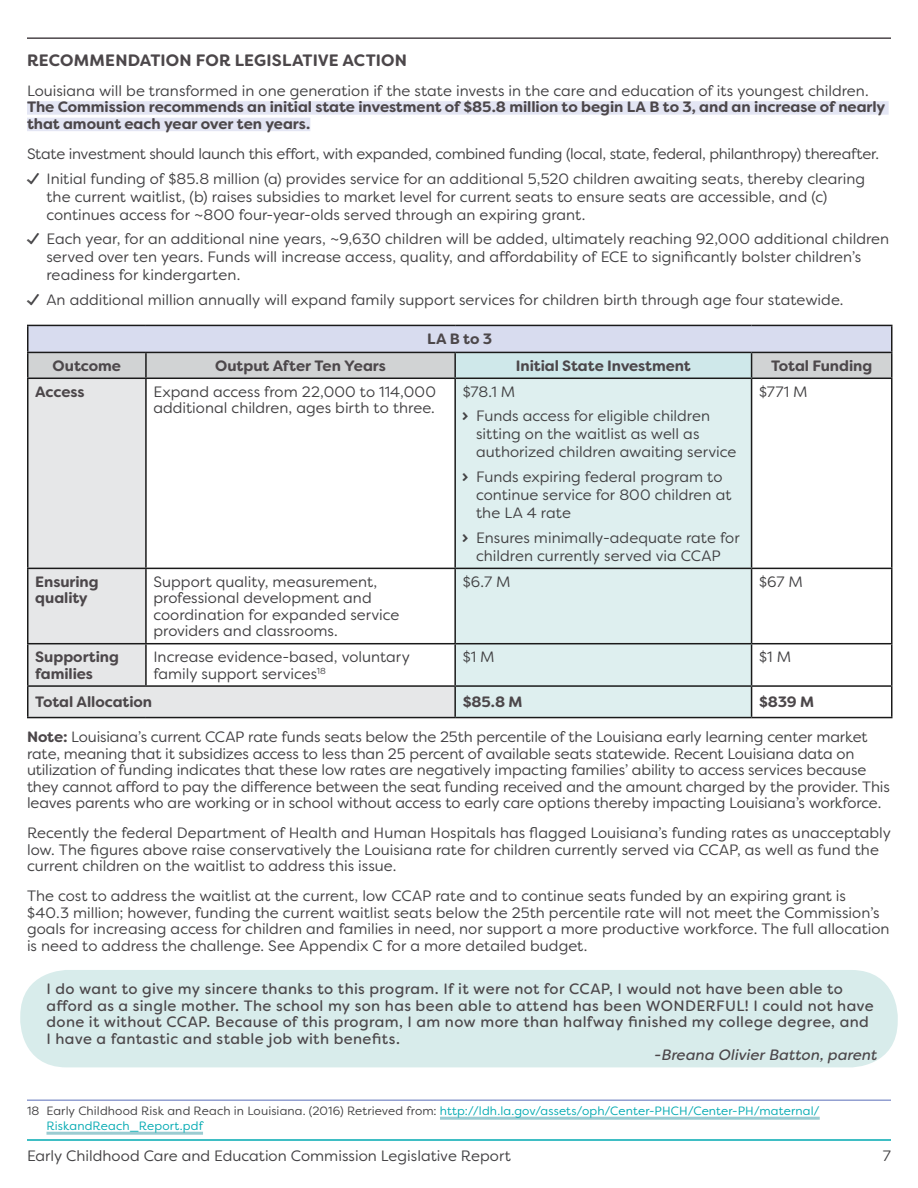
<style>
.page{position:relative;width:918px;height:1188px;background:#fff}
.page>*{position:absolute;margin:0;border:0;box-sizing:border-box;transform-origin:0 0}
.Subhead{font:700 16.5px "Filson Soft";letter-spacing:.01em;color:#4c474a}
.Body{font:15px/16.5px "Filson Soft";color:#414042}
.Body-2{font:700 15px/16.5px "Filson Soft";letter-spacing:-.005em;color:#4c474a}
.Quotes{font:15px/16.5px "Filson Soft";letter-spacing:.025em;color:#4c474a}
.Call_Out{font:italic 15px "Filson Soft";letter-spacing:.005em;color:#4c474a}
.Footnote{font:12px/15px "Filson Soft";letter-spacing:.01em;color:#00a9b1}
.s1{font-weight:400;color:#414042}
.s2{font-family:"Le Osler Stamp Icon"}
.s3{font-family:"Le Osler Stamp"}
.s4{font-weight:700;color:#4c474a}
.s5{color:#414042}
</style>
<div class="page">
<hr style="left:27px;top:1139px;width:864px;height:2px;background:#00a9b1">
<hr style="left:27px;top:37px;width:864px;height:2px;background:#4c474a">
<div style="left:27px;top:101px;width:862px;height:14px;background:#e4e6f4"></div>
<div style="left:27px;top:118px;width:283px;height:13px;background:#e4e6f4"></div>
<div style="left:20px;top:970px;width:878px;height:97px;background:#d8eceb;border-radius:46px"></div>
<svg style="left:28px;top:379px;width:426px;height:338px"></svg>
<div style="left:456px;top:379px;width:295px;height:338px;background:#deefef"></div>
<hr style="left:27px;top:325px;width:119px;height:1px;background:#1a1a1a">
<hr style="left:146px;top:325px;width:309px;height:1px;background:#1a1a1a">
<hr style="left:455px;top:325px;width:297px;height:1px;background:#1a1a1a">
<hr style="left:752px;top:325px;width:141px;height:1px;background:#1a1a1a">
<hr style="left:752px;top:352px;width:141px;height:1px;background:#1a1a1a">
<svg style="left:27px;top:326px;width:865px;height:52px;background:#cbd2db"></svg>
<hr style="left:27px;top:378px;width:119px;height:1px;background:#1a1a1a">
<hr style="left:27px;top:379px;width:1px;height:189px;background:#1a1a1a">
<hr style="left:146px;top:378px;width:309px;height:1px;background:#1a1a1a">
<hr style="left:145px;top:379px;width:2px;height:189px;background:#1a1a1a">
<hr style="left:455px;top:378px;width:297px;height:1px;background:#1a1a1a">
<hr style="left:454px;top:379px;width:2px;height:189px;background:#1a1a1a">
<hr style="left:752px;top:378px;width:141px;height:1px;background:#1a1a1a">
<hr style="left:751px;top:379px;width:1px;height:189px;background:#1a1a1a">
<hr style="left:891px;top:379px;width:1px;height:189px;background:#1a1a1a">
<hr style="left:27px;top:568px;width:119px;height:1px;background:#1a1a1a">
<hr style="left:27px;top:569px;width:1px;height:74px;background:#1a1a1a">
<hr style="left:146px;top:568px;width:309px;height:1px;background:#1a1a1a">
<hr style="left:145px;top:569px;width:2px;height:74px;background:#1a1a1a">
<hr style="left:455px;top:568px;width:297px;height:1px;background:#1a1a1a">
<hr style="left:454px;top:569px;width:2px;height:74px;background:#1a1a1a">
<hr style="left:752px;top:568px;width:141px;height:1px;background:#1a1a1a">
<hr style="left:751px;top:569px;width:1px;height:74px;background:#1a1a1a">
<hr style="left:891px;top:569px;width:1px;height:74px;background:#1a1a1a">
<hr style="left:27px;top:643px;width:119px;height:1px;background:#1a1a1a">
<hr style="left:27px;top:644px;width:1px;height:41px;background:#1a1a1a">
<hr style="left:146px;top:643px;width:309px;height:1px;background:#1a1a1a">
<hr style="left:145px;top:644px;width:2px;height:41px;background:#1a1a1a">
<hr style="left:455px;top:643px;width:297px;height:1px;background:#1a1a1a">
<hr style="left:454px;top:644px;width:2px;height:41px;background:#1a1a1a">
<hr style="left:752px;top:643px;width:141px;height:1px;background:#1a1a1a">
<hr style="left:751px;top:644px;width:1px;height:41px;background:#1a1a1a">
<hr style="left:891px;top:644px;width:1px;height:41px;background:#1a1a1a">
<hr style="left:27px;top:685px;width:119px;height:2px;background:#1a1a1a">
<hr style="left:27px;top:687px;width:1px;height:30px;background:#1a1a1a">
<hr style="left:146px;top:685px;width:309px;height:2px;background:#1a1a1a">
<hr style="left:455px;top:685px;width:297px;height:2px;background:#1a1a1a">
<hr style="left:454px;top:687px;width:2px;height:30px;background:#1a1a1a">
<hr style="left:752px;top:685px;width:141px;height:2px;background:#1a1a1a">
<hr style="left:751px;top:687px;width:1px;height:30px;background:#1a1a1a">
<hr style="left:891px;top:687px;width:1px;height:30px;background:#1a1a1a">
<hr style="left:27px;top:717px;width:119px;height:1px;background:#1a1a1a">
<hr style="left:146px;top:717px;width:309px;height:1px;background:#1a1a1a">
<hr style="left:455px;top:717px;width:297px;height:1px;background:#1a1a1a">
<hr style="left:752px;top:717px;width:141px;height:1px;background:#1a1a1a">
<hr style="left:27px;top:1099px;width:864px;height:2px;background:#909ed0">
<hr style="left:440px;top:1117px;width:380px;height:3px;background:#9bccd2">
<hr style="left:46px;top:1132px;width:157px;height:3px;background:#9bccd2">
<p class="Subhead" style="left:27px;top:50px;width:381px">RECOMMENDATION FOR LEGISLATIVE ACTION</p>
<p class="Body-2" style="left:27px;top:82px;width:860px"><span class="s1">Louisiana will be transformed in one generation if the state invests in the care and education of its youngest children.<br></span>The Commission recommends an initial state investment of $85.8 million to begin LA B to 3, and an increase of nearly that amount each year over ten years.</p>
<p class="Body" style="left:27px;top:145px;width:853px">State investment should launch this effort, with expanded, combined funding (local, state, federal, philanthropy) thereafter.</p>
<p class="Body" style="left:46px;top:169px;width:820px;line-height:18px;text-indent:-20px"><span class="s2">¿</span> Initial funding of $85.8 million (a) provides service for an additional 5,520 children awaiting seats, thereby clearing the current waitlist, (b) raises subsidies to market level for current seats to ensure seats are accessible, and (c) continues access for ~800 four-year-olds served through an expiring grant.</p>
<p class="Body" style="left:46px;top:230px;width:844px;line-height:18px;text-indent:-20px"><span class="s2">¿</span> Each year, for an additional nine years, ~9,630 children will be added, ultimately reaching 92,000 additional children served over ten years. Funds will increase access, quality, and affordability of ECE to significantly bolster children’s readiness for kindergarten.</p>
<p class="Body" style="left:27px;top:292px;width:818px"><span class="s2">¿</span> An additional million annually will expand family support services for children birth through age four statewide.</p>
<p class="Body-2" style="left:427px;top:331px;width:66px">LA B to 3</p>
<p class="Body-2" style="left:53px;top:357px;width:70px">Outcome</p>
<p class="Body-2" style="left:215px;top:357px;width:172px">Output After Ten Years</p>
<p class="Body-2" style="left:516px;top:357px;width:176px">Initial State Investment</p>
<p class="Body-2" style="left:771px;top:357px;width:103px">Total Funding</p>
<p class="Body-2" style="left:35px;top:383px;width:51px">Access</p>
<p class="Body" style="left:153px;top:383px;width:284px">Expand access from 22,000 to 114,000 additional children, ages birth to three.</p>
<p class="Body" style="left:463px;top:383px;width:54px">$78.1 M</p>
<p class="Body" style="left:759px;top:383px;width:50px">$771 M</p>
<p class="Body" style="left:476px;top:407px;width:262px;line-height:18px;text-indent:-14px"><span class="s3">›</span> Funds access for eligible children sitting on the waitlist as well as authorized children awaiting service</p>
<p class="Body" style="left:476px;top:468px;width:257px;line-height:18px;text-indent:-14px"><span class="s3">›</span> Funds expiring federal program to continue service for 800 children at the LA 4 rate</p>
<p class="Body" style="left:463px;top:529px;width:279px;line-height:18px;text-align:center"><span class="s3">›</span> Ensures minimally-adequate rate for children currently served via CCAP</p>
<p class="Body-2" style="left:35px;top:573px;width:65px">Ensuring quality</p>
<p class="Body" style="left:153px;top:573px;width:248px">Support quality, measurement, professional development and coordination for expanded service providers and classrooms.</p>
<p class="Body" style="left:463px;top:573px;width:49px">$6.7 M</p>
<p class="Body" style="left:759px;top:573px;width:45px">$67 M</p>
<p class="Body-2" style="left:35px;top:649px;width:85px">Supporting families</p>
<p class="Body" style="left:153px;top:648px;width:258px">Increase evidence-based, voluntary family support services<sup>18</sup></p>
<p class="Body" style="left:463px;top:648px;width:34px">$1 M</p>
<p class="Body" style="left:759px;top:648px;width:34px">$1 M</p>
<p class="Body-2" style="left:35px;top:694px;width:118px">Total Allocation</p>
<p class="Body-2" style="left:463px;top:694px;width:61px">$85.8 M</p>
<p class="Body-2" style="left:759px;top:694px;width:57px">$839 M</p>
<p class="Body" style="left:27px;top:729px;width:864px"><span class="s4">Note:</span> Louisiana’s current CCAP rate funds seats below the 25th percentile of the Louisiana early learning center market rate, meaning that it subsidizes access to less than 25 percent of available seats statewide. Recent Louisiana data on utilization of funding indicates that these low rates are negatively impacting families’ ability to access services because they cannot afford to pay the difference between the seat funding received and the amount charged by the provider. This leaves parents who are working or in school without access to early care options thereby impacting Louisiana’s workforce.</p>
<p class="Body" style="left:27px;top:825px;width:865px">Recently the federal Department of Health and Human Hospitals has flagged Louisiana’s funding rates as unacceptably low. The figures above raise conservatively the Louisiana rate for children currently served via CCAP, as well as fund the current children on the waitlist to address this issue.</p>
<p class="Body" style="left:27px;top:888px;width:864px">The cost to address the waitlist at the current, low CCAP rate and to continue seats funded by an expiring grant is $40.3 million; however, funding the current waitlist seats below the 25th percentile rate will not meet the Commission’s goals for increasing access for children and families in need, nor support a more productive workforce. The full allocation is need to address the challenge. See Appendix C for a more detailed budget.</p>
<p class="Quotes" style="left:46px;top:981px;width:829px">I do want to give my sincere thanks to this program. If it were not for CCAP, I would not have been able to afford as a single mother. The school my son has been able to attend has been WONDERFUL! I could not have done it without CCAP. Because of this program, I am now more than halfway finished my college degree, and I have a fantastic and stable job with benefits.</p>
<p class="Call_Out" style="left:655px;top:1045px;width:224px">-Breana Olivier Batton, parent</p>
<p class="Footnote" style="left:46px;top:1103px;width:775px;text-indent:-20px"><span class="s5">18 Early Childhood Risk and Reach in Louisiana. (2016) Retrieved from:</span> http://ldh.la.gov/assets/oph/Center-PHCH/Center-PH/maternal/<br>RiskandReach_Report.pdf</p>
<p class="Body" style="left:27px;top:1147px;width:485px">Early Childhood Care and Education Commission Legislative Report</p>
<p class="Body" style="left:883px;top:1147px;width:10px">7</p>
</div>
